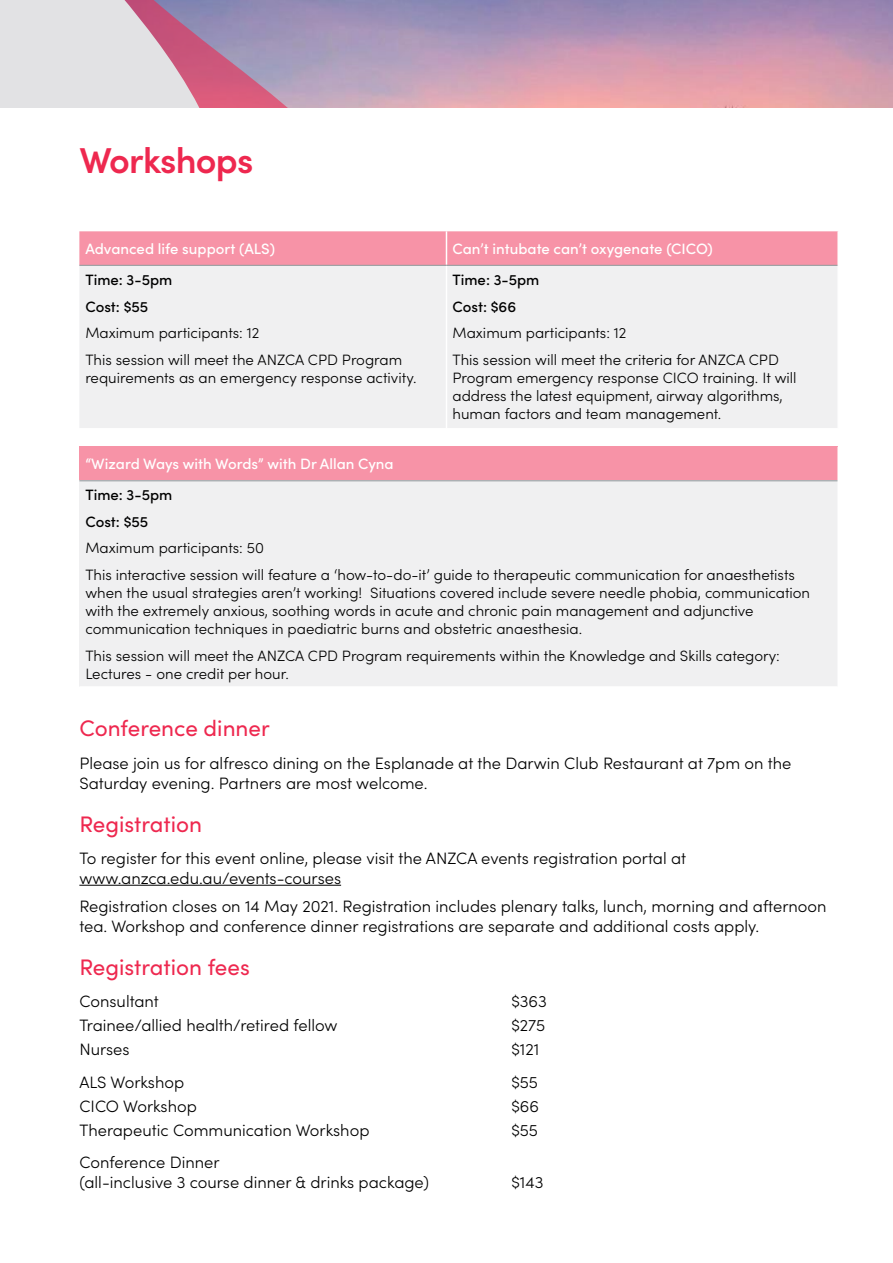
<style>
.page{position:relative;width:893px;height:1263px;background:#fff}
.page>*{position:absolute;margin:0;border:0;box-sizing:border-box;transform-origin:0 0}
.t1{font:600 36px "Sofia Pro";letter-spacing:-.02em;color:#ee284f}
.t2{font:22.5px "Sofia Pro";color:#ee284f}
.t3{font:300 16.5px/19.8px "Sofia Pro";color:#000}
.t4{font:300 15px/18px "Sofia Pro";color:#000}
.t5{font:500 15px "Sofia Pro";color:#fff}
.t6{font:500 15px/26.5px "Sofia Pro";color:#000}
</style>
<div class="page">
<div style="left:79px;top:231px;width:758px;height:34px;background:#f793a7"></div>
<div style="left:80px;top:266px;width:757px;height:162px;background:#f0f0f1"></div>
<hr style="left:446px;top:266px;width:1px;height:162px;background:#fff">
<hr style="left:446px;top:231px;width:1px;height:34px;background:#fff">
<hr style="left:79px;top:265px;width:367px;height:1px;background:#999ea1">
<hr style="left:446px;top:265px;width:391px;height:1px;background:#999ea1">
<div style="left:79px;top:447px;width:759px;height:34px;background:#f793a7"></div>
<div style="left:79px;top:481px;width:759px;height:206px;background:#f0f0f1"></div>
<hr style="left:837px;top:481px;width:2px;height:205px;background:#fff">
<hr style="left:79px;top:686px;width:760px;height:2px;background:#fff">
<hr style="left:837px;top:447px;width:2px;height:34px;background:#fff">
<hr style="left:79px;top:480px;width:758px;height:1px;background:#999ea1">
<hr style="left:79px;top:885px;width:262px;height:1px;background:#000">
<svg style="left:363px;top:0;width:130px;height:108px;background:#b29bb9"></svg>
<svg style="left:0;top:0;width:363px;height:108px;background:#c5afc3"></svg>
<h1 class="t1" style="left:79px;top:133px;width:176px">Workshops</h1>
<p class="t5" style="left:85px;top:237px;width:191px">Advanced life support (ALS)</p>
<p class="t5" style="left:452px;top:237px;width:262px">Can’t intubate can’t oxygenate (CICO)</p>
<p class="t6" style="left:85px;top:266px;width:88px">Time: 3-5pm<br>Cost: $55</p>
<p class="t4" style="left:85px;top:319px;width:318px;line-height:26.5px">Maximum participants: 12<br>This session will meet the ANZCA CPD Program</p>
<p class="t4" style="left:85px;top:367px;width:333px">requirements as an emergency response activity.</p>
<p class="t6" style="left:452px;top:266px;width:88px">Time: 3-5pm<br>Cost: $66</p>
<p class="t4" style="left:452px;top:319px;width:328px;line-height:26.5px">Maximum participants: 12<br>This session will meet the criteria for ANZCA CPD</p>
<p class="t4" style="left:452px;top:367px;width:346px">Program emergency response CICO training. It will address the latest equipment, airway algorithms, human factors and team management.</p>
<p class="t5" style="left:85px;top:453px;width:310px">“Wizard Ways with Words” with Dr Allan Cyna</p>
<p class="t6" style="left:85px;top:481px;width:88px">Time: 3-5pm<br>Cost: $55</p>
<p class="t4" style="left:85px;top:534px;width:711px;line-height:26.5px">Maximum participants: 50<br>This interactive session will feature a ‘how-to-do-it’ guide to therapeutic communication for anaesthetists</p>
<p class="t4" style="left:85px;top:583px;width:726px">when the usual strategies aren’t working! Situations covered include severe needle phobia, communication with the extremely anxious, soothing words in acute and chronic pain management and adjunctive communication techniques in paediatric burns and obstetric anaesthesia.</p>
<p class="t4" style="left:85px;top:645px;width:696px">This session will meet the ANZCA CPD Program requirements within the Knowledge and Skills category:<br>Lectures - one credit per hour.</p>
<h2 class="t2" style="left:79px;top:712px;width:192px">Conference dinner</h2>
<p class="t3" style="left:79px;top:752px;width:714px">Please join us for alfresco dining on the Esplanade at the Darwin Club Restaurant at 7pm on the<br>Saturday evening. Partners are most welcome.</p>
<h2 class="t2" style="left:79px;top:807px;width:124px">Registration</h2>
<p class="t3" style="left:79px;top:847px;width:608px">To register for this event online, please visit the ANZCA events registration portal at www.anzca.edu.au/events-courses</p>
<p class="t3" style="left:79px;top:895px;width:749px">Registration closes on 14 May 2021. Registration includes plenary talks, lunch, morning and afternoon tea. Workshop and conference dinner registrations are separate and additional costs apply.</p>
<h2 class="t2" style="left:79px;top:950px;width:172px">Registration fees</h2>
<p class="t3" style="left:79px;top:990px;width:81px">Consultant</p>
<p class="t3" style="left:511px;top:990px;width:37px">$363</p>
<p class="t3" style="left:79px;top:1014px;width:260px">Trainee/allied health/retired fellow</p>
<p class="t3" style="left:511px;top:1014px;width:35px">$275</p>
<p class="t3" style="left:79px;top:1038px;width:52px">Nurses</p>
<p class="t3" style="left:511px;top:1038px;width:29px">$121</p>
<p class="t3" style="left:79px;top:1071px;width:106px">ALS Workshop</p>
<p class="t3" style="left:511px;top:1071px;width:28px">$55</p>
<p class="t3" style="left:79px;top:1095px;width:119px">CICO Workshop</p>
<p class="t3" style="left:511px;top:1095px;width:29px">$66</p>
<p class="t3" style="left:79px;top:1119px;width:292px">Therapeutic Communication Workshop</p>
<p class="t3" style="left:511px;top:1119px;width:28px">$55</p>
<p class="t3" style="left:79px;top:1152px;width:351px">Conference Dinner<br>(all-inclusive 3 course dinner &amp; drinks package)</p>
<p class="t3" style="left:511px;top:1171px;width:34px">$143</p>
</div>
